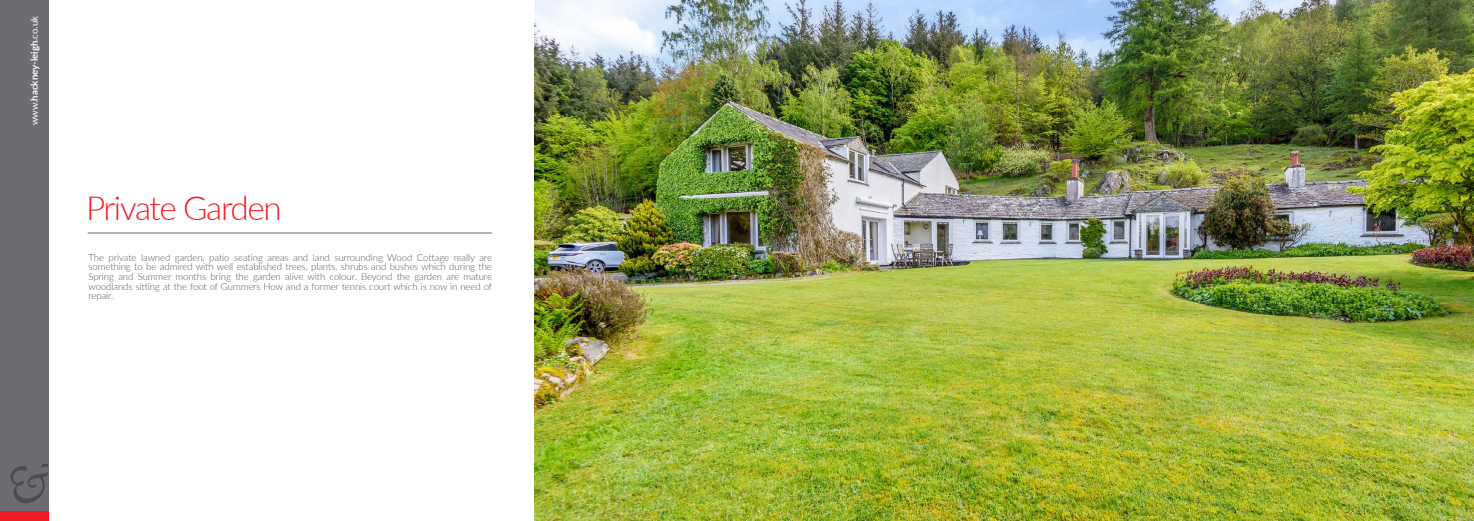
<style>
.page{position:relative;width:1474px;height:521px;background:#fff}
.page>*{position:absolute;margin:0;border:0;box-sizing:border-box;transform-origin:0 0}
.t1{font:300 33.25px "Lato";letter-spacing:-.04em;color:#ee1d23}
.t2{font:300 9.62px/9.6px "Lato";letter-spacing:-.01em;color:#57585a;text-align:justify}
.t3{font:700 9.62px "Lato";color:#fff}
.s1{font-weight:400}
</style>
<div class="page">
<div style="left:0;top:0;width:48px;height:521px;background:#6c6d70"></div>
<div style="left:0;top:511px;width:48px;height:10px;background:#ee1d23"></div>
<svg style="left:11px;top:464px;width:37px;height:39px"></svg>
<hr style="left:88px;top:233px;width:404px;height:1px;background:#6c6d70">
<img style="left:534px;top:0;width:939px;height:521px">
<p class="t3" style="left:27px;top:125px;width:111px;rotate:-90deg"><span class="s1">www.</span>hackney-leigh<span class="s1">.co.uk</span></p>
<p class="t1" style="left:86px;top:185px;width:197px">Private Garden</p>
<p class="t2" style="left:88px;top:252px;width:405px">The private lawned garden, patio seating areas and land surrounding Wood Cottage really are something to be admired with well established trees, plants, shrubs and bushes which during the Spring and Summer months bring the garden alive with colour. Beyond the garden are mature woodlands sitting at the foot of Gummers How and a former tennis court which is now in need of repair.</p>
</div>
